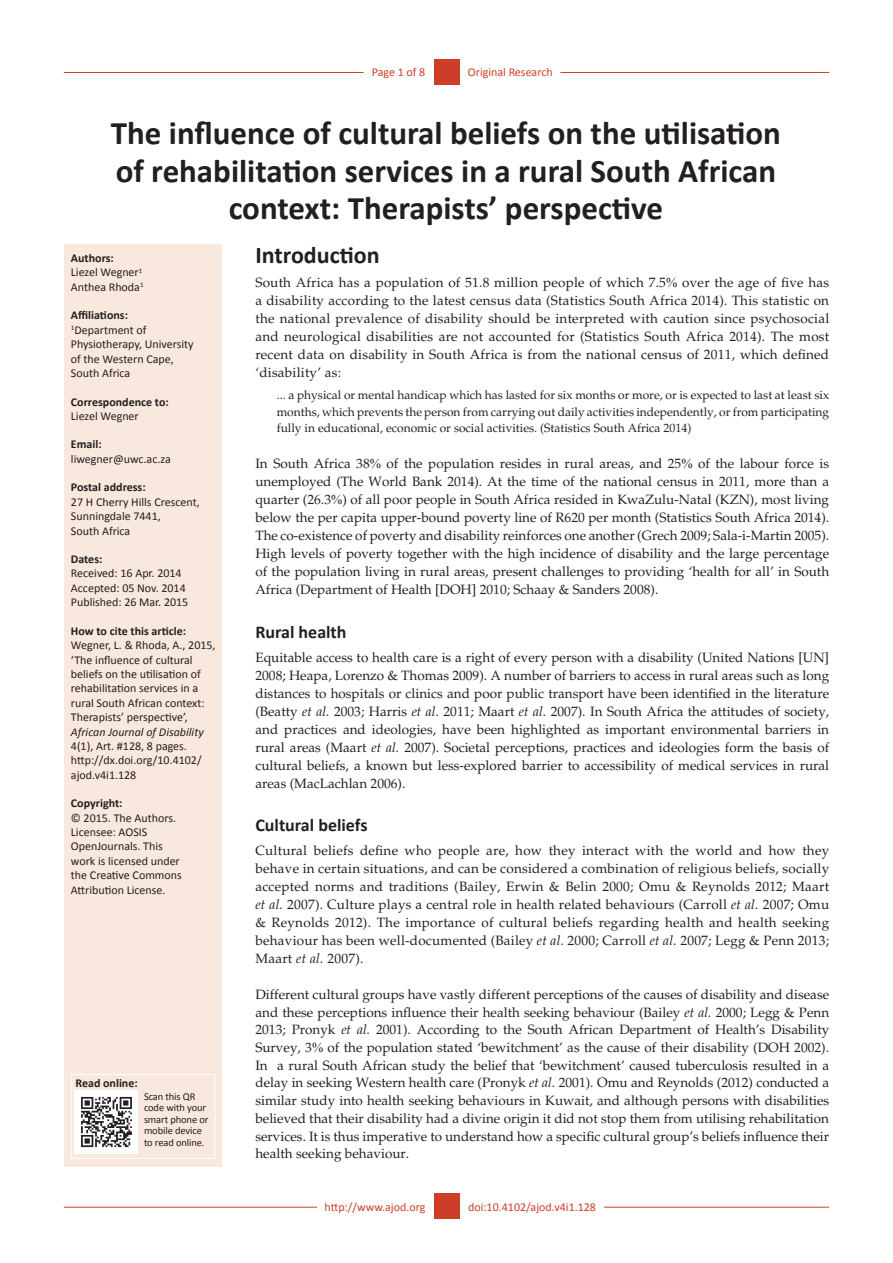
<style>
.page{position:relative;width:893px;height:1263px;background:#fff}
.page>*{position:absolute;margin:0;border:0;box-sizing:border-box;transform-origin:0 0}
.Article_Title{font:700 33px/37.5px "Calibri";color:#231f20;text-align:center}
._1{font:700 24px "Calibri";color:#231f20}
._2_1_line{font:700 18px "Calibri";color:#231f20}
.Text1{font:13.5px/18px "Palatino";letter-spacing:.015em;color:#231f20;text-align:justify}
.Text{font:13.5px/17.7px "Palatino";color:#231f20;text-align:justify}
.Sidebar_text{font:12px/14.4px "Calibri";color:#231f20}
.Quote_First{font:12px/16.5px "Palatino";color:#231f20;text-align:justify}
.Sidebar_head{font:700 12px "Calibri";color:#231f20}
.RRH_Bottom{font:12px "Calibri";color:#ce3d27}
.LRH_Bottom{font:12px "Calibri";color:#ce3d27}
.RRH{font:12px "Calibri";color:#ce3d27}
.LRH{font:12px "Calibri";letter-spacing:-.005em;color:#ce3d27}
.Sidebar_text-2{font:10.5px/11.6px "Calibri";letter-spacing:-.01em;color:#231f20}
.s1{font-style:italic}
.s2{font-family:"Times New Roman"}
</style>
<div class="page">
<div style="left:434px;top:59px;width:25px;height:26px;background:#ce3d27"></div>
<hr style="left:64px;top:72px;width:300px;height:1px;background:#ce3d27">
<hr style="left:560px;top:72px;width:269px;height:1px;background:#ce3d27">
<hr style="left:64px;top:1207px;width:253px;height:1px;background:#ce3d27">
<hr style="left:604px;top:1207px;width:225px;height:1px;background:#ce3d27">
<div style="left:434px;top:1193px;width:25px;height:26px;background:#ce3d27"></div>
<div style="left:65px;top:245px;width:157px;height:922px;background:#f9e8dd"></div>
<div style="left:71px;top:1074px;width:144px;height:85px;border:1px solid #fff"></div>
<img style="left:75px;top:1090px;width:63px;height:63px">
<p class="LRH" style="left:372px;top:65px;width:55px">Page 1 of 8</p>
<p class="RRH" style="left:468px;top:65px;width:86px">Original Research</p>
<p class="Article_Title" style="left:111px;top:114px;width:672px">The influence of cultural beliefs on the utilisation of rehabilitation services in a rural South African context: Therapists’ perspective</p>
<p class="Sidebar_head" style="left:71px;top:250px;width:44px">Authors:</p>
<p class="Sidebar_text" style="left:71px;top:265px;width:73px">Liezel Wegner<sup>1</sup></p>
<p class="Sidebar_text" style="left:71px;top:280px;width:74px">Anthea Rhoda<sup>1</sup></p>
<p class="Sidebar_head" style="left:71px;top:308px;width:59px">Affiliations:</p>
<p class="Sidebar_text" style="left:71px;top:323px;width:124px"><sup>1</sup>Department of<br>Physiotherapy, University of the Western Cape,<br>South Africa</p>
<p class="Sidebar_head" style="left:71px;top:394px;width:99px">Correspondence to:</p>
<p class="Sidebar_text" style="left:71px;top:409px;width:69px">Liezel Wegner</p>
<p class="Sidebar_head" style="left:71px;top:437px;width:32px">Email:</p>
<p class="Sidebar_text" style="left:71px;top:452px;width:101px">liwegner@uwc.ac.za</p>
<p class="Sidebar_head" style="left:71px;top:480px;width:76px">Postal address:</p>
<p class="Sidebar_text" style="left:71px;top:495px;width:130px">27 H Cherry Hills Crescent,<br>Sunningdale 7441,<br>South Africa</p>
<p class="Sidebar_head" style="left:71px;top:551px;width:33px">Dates:</p>
<p class="Sidebar_text" style="left:71px;top:566px;width:112px">Received: 16 Apr. 2014</p>
<p class="Sidebar_text" style="left:71px;top:581px;width:116px">Accepted: 05 Nov. 2014</p>
<p class="Sidebar_text" style="left:71px;top:595px;width:119px">Published: 26 Mar. 2015</p>
<p class="Sidebar_head" style="left:71px;top:623px;width:117px">How to cite this article:</p>
<p class="Sidebar_text" style="left:71px;top:638px;width:146px">Wegner, L. &amp; Rhoda, A., 2015, ‘The influence of cultural beliefs on the utilisation of rehabilitation services in a rural South African context:<br>Therapists’ perspective’,<br><span class="s1">African Journal of Disability<br></span>4(1), Art. #128, 8 pages. http://dx.doi.org/10.4102/ ajod.v4i1.128</p>
<p class="Sidebar_head" style="left:71px;top:796px;width:53px">Copyright:</p>
<p class="Sidebar_text" style="left:71px;top:810px;width:112px">© 2015. The Authors.<br>Licensee: AOSIS<br>OpenJournals. This work is licensed under the Creative Commons<br>Attribution License.</p>
<p class="Sidebar_head" style="left:75px;top:1075px;width:64px">Read online:</p>
<p class="Sidebar_text-2" style="left:144px;top:1090px;width:66px">Scan this QR code with your smart phone or mobile device to read online.</p>
<p class="_1" style="left:255px;top:239px;width:126px">Introduction</p>
<p class="Text1" style="left:255px;top:273px;width:575px">South Africa has a population of 51.8 million people of which 7.5<span class="s2">%</span> over the age of five has a disability according to the latest census data (Statistics South Africa 2014). This statistic on the national prevalence of disability should be interpreted with caution since psychosocial and neurological disabilities are not accounted for (Statistics South Africa 2014). The most recent data on disability in South Africa is from the national census of 2011, which defined ‘disability’ as:</p>
<p class="Quote_First" style="left:277px;top:387px;width:554px">... a physical or mental handicap which has lasted for six months or more, or is expected to last at least six months, which prevents the person from carrying out daily activities independently, or from participating fully in educational, economic or social activities. (Statistics South Africa 2014)</p>
<p class="Text" style="left:255px;top:455px;width:575px">In South Africa 38<span class="s2">%</span> of the population resides in rural areas, and 25<span class="s2">%</span> of the labour force is unemployed (The World Bank 2014). At the time of the national census in 2011, more than a quarter (26.3<span class="s2">%</span>) of all poor people in South Africa resided in KwaZulu-Natal (KZN), most living below the per capita upper-bound poverty line of R620 per month (Statistics South Africa 2014).<br>The co-existence of poverty and disability reinforces one another (Grech 2009; Sala-i-Martin 2005).<br>High levels of poverty together with the high incidence of disability and the large percentage of the population living in rural areas, present challenges to providing ‘health for all’ in South Africa (Department of Health [DOH] 2010; Schaay &amp; Sanders 2008).</p>
<p class="_2_1_line" style="left:255px;top:620px;width:93px">Rural health</p>
<p class="Text1" style="left:255px;top:648px;width:575px">Equitable access to health care is a right of every person with a disability (United Nations [UN] 2008; Heapa, Lorenzo &amp; Thomas 2009). A number of barriers to access in rural areas such as long distances to hospitals or clinics and poor public transport have been identified in the literature (Beatty <span class="s1">et al.</span> 2003; Harris <span class="s1">et al.</span> 2011; Maart <span class="s1">et al</span>. 2007). In South Africa the attitudes of society, and practices and ideologies, have been highlighted as important environmental barriers in rural areas (Maart <span class="s1">et al.</span> 2007). Societal perceptions, practices and ideologies form the basis of cultural beliefs, a known but less-explored barrier to accessibility of medical services in rural areas (MacLachlan 2006).</p>
<p class="_2_1_line" style="left:255px;top:814px;width:114px">Cultural beliefs</p>
<p class="Text1" style="left:255px;top:842px;width:575px">Cultural beliefs define who people are, how they interact with the world and how they behave in certain situations, and can be considered a combination of religious beliefs, socially accepted norms and traditions (Bailey, Erwin &amp; Belin 2000; Omu &amp; Reynolds 2012; Maart <span class="s1">et al.</span> 2007). Culture plays a central role in health related behaviours (Carroll <span class="s1">et al.</span> 2007; Omu &amp; Reynolds 2012). The importance of cultural beliefs regarding health and health seeking behaviour has been well-documented (Bailey <span class="s1">et al.</span> 2000; Carroll <span class="s1">et al.</span> 2007; Legg &amp; Penn 2013; Maart <span class="s1">et al.</span> 2007).</p>
<p class="Text" style="left:255px;top:986px;width:575px">Different cultural groups have vastly different perceptions of the causes of disability and disease and these perceptions influence their health seeking behaviour (Bailey <span class="s1">et al.</span> 2000; Legg &amp; Penn 2013; Pronyk <span class="s1">et al.</span> 2001). According to the South African Department of Health’s Disability Survey, 3<span class="s2">%</span> of the population stated ‘bewitchment’ as the cause of their disability (DOH 2002).<br>In a rural South African study the belief that ‘bewitchment’ caused tuberculosis resulted in a delay in seeking Western health care (Pronyk <span class="s1">et al.</span> 2001). Omu and Reynolds (2012) conducted a similar study into health seeking behaviours in Kuwait, and although persons with disabilities believed that their disability had a divine origin it did not stop them from utilising rehabilitation services. It is thus imperative to understand how a specific cultural group’s beliefs influence their health seeking behaviour.</p>
<p class="LRH_Bottom" style="left:325px;top:1199px;width:102px">http://www.ajod.org</p>
<p class="RRH_Bottom" style="left:468px;top:1199px;width:129px">doi:10.4102/ajod.v4i1.128</p>
</div>
